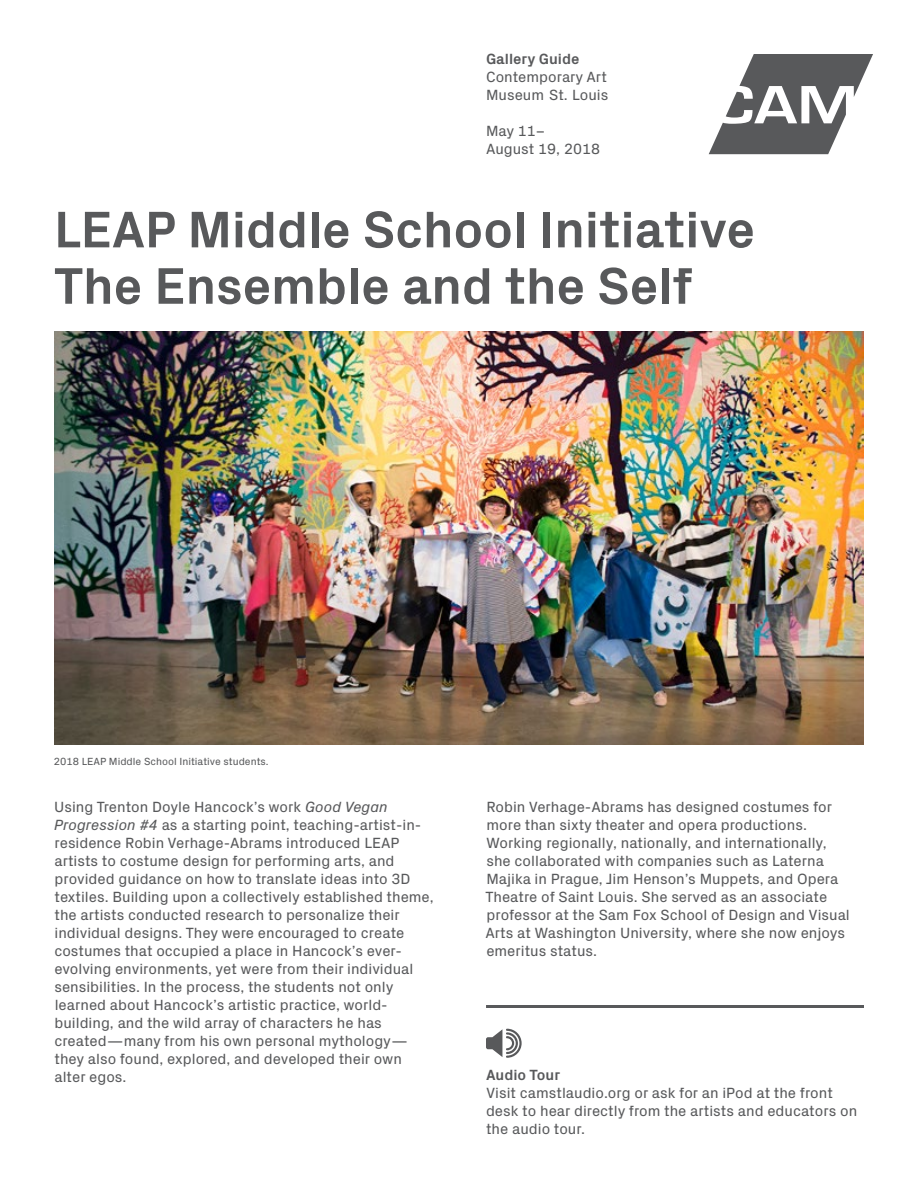
<style>
.page{position:relative;width:918px;height:1188px;background:#fff}
.page>*{position:absolute;margin:0;border:0;box-sizing:border-box;transform-origin:0 0}
.t1{font:700 52.2px/56.4px "Px Grotesk";letter-spacing:-.01em;color:#58595b}
.t2{font:15px/18px "Px Grotesk";color:#58595b}
.t3{font:700 15px "Px Grotesk";color:#58595b}
.t4{font:10.5px "Px Grotesk";color:#58595b}
.s1{font-style:italic}
</style>
<div class="page">
<hr style="left:486px;top:1005px;width:378px;height:3px;background:#58595b">
<svg style="left:486px;top:1029px;width:36px;height:29px"></svg>
<svg style="left:709px;top:54px;width:164px;height:100px"></svg>
<img style="left:54px;top:332px;width:810px;height:413px">
<p class="t3" style="left:486px;top:48px;width:95px">Gallery Guide</p>
<p class="t2" style="left:486px;top:67px;width:124px">Contemporary Art<br>Museum St. Louis</p>
<p class="t2" style="left:486px;top:121px;width:115px">May 11–<br>August 19, 2018</p>
<h1 class="t1" style="left:54px;top:199px;width:703px">LEAP Middle School Initiative<br>The Ensemble and the Self</h1>
<p class="t4" style="left:54px;top:754px;width:216px">2018 LEAP Middle School Initiative students.</p>
<p class="t2" style="left:54px;top:797px;width:381px">Using Trenton Doyle Hancock’s work <span class="s1">Good Vegan Progression #4</span> as a starting point, teaching-artist-in&shy;residence Robin Verhage-Abrams introduced LEAP artists to costume design for performing arts, and provided guidance on how to translate ideas into 3D textiles. Building upon a collectively established theme, the artists conducted research to personalize their individual designs. They were encouraged to create costumes that occupied a place in Hancock’s ever&shy;evolving environments, yet were from their individual sensibilities. In the process, the students not only learned about Hancock’s artistic practice, world&shy;building, and the wild array of characters he has created—many from his own personal mythology— they also found, explored, and developed their own alter egos.</p>
<p class="t2" style="left:485px;top:797px;width:366px">Robin Verhage-Abrams has designed costumes for more than sixty theater and opera productions.<br>Working regionally, nationally, and internationally, she collaborated with companies such as Laterna Majika in Prague, Jim Henson’s Muppets, and Opera Theatre of Saint Louis. She served as an associate professor at the Sam Fox School of Design and Visual Arts at Washington University, where she now enjoys emeritus status.</p>
<p class="t3" style="left:486px;top:1064px;width:76px">Audio Tour</p>
<p class="t2" style="left:486px;top:1083px;width:373px">Visit camstlaudio.org or ask for an iPod at the front desk to hear directly from the artists and educators on the audio tour.</p>
</div>
